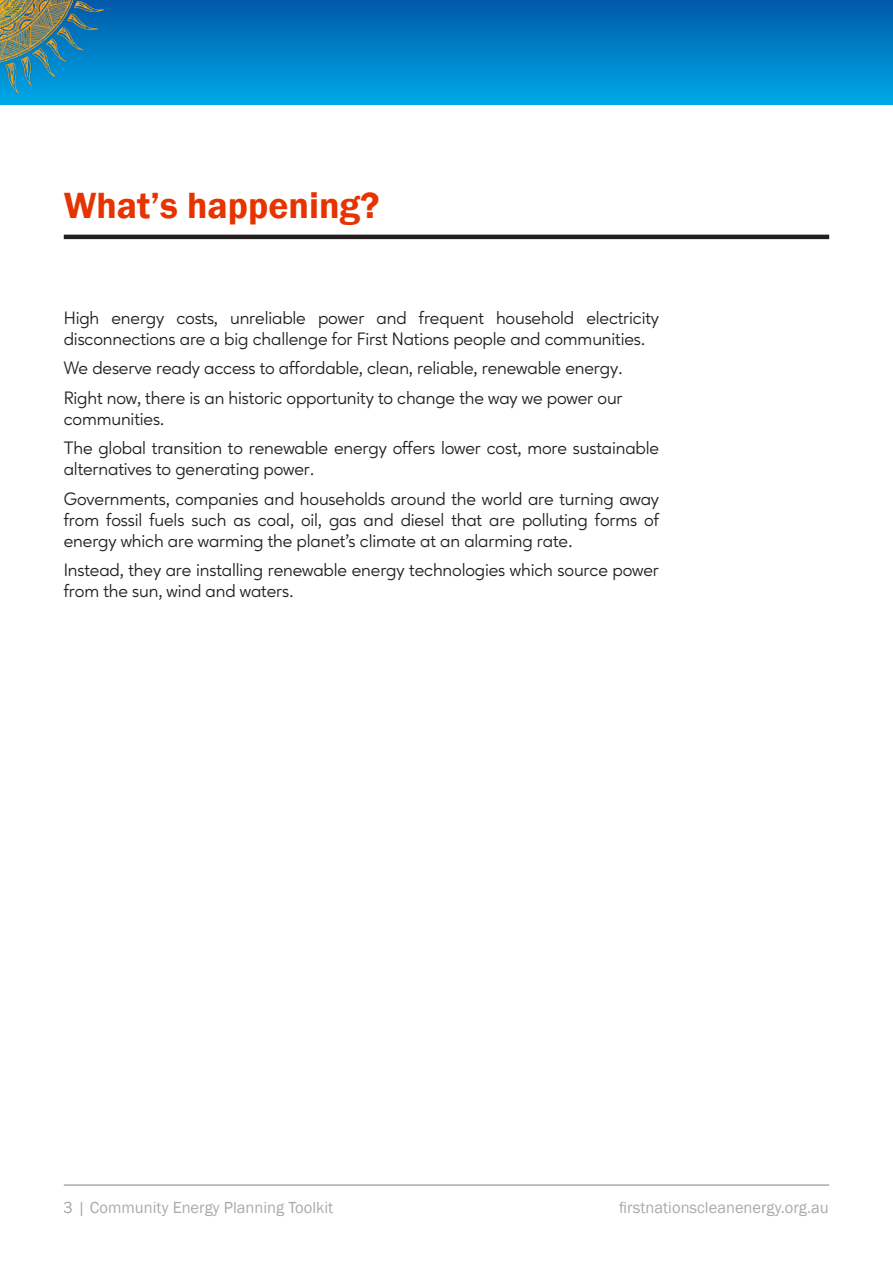
<style>
.page{position:relative;width:893px;height:1263px;background:#fff}
.page>*{position:absolute;margin:0;border:0;box-sizing:border-box;transform-origin:0 0}
.headings{font:600 37.5px "Franklin Gothic";color:#e63300}
.body{font:18px/21px "Ageo Variable";letter-spacing:-.01em;color:#231f20}
.t1{font:16.5px "Franklin Gothic";color:#939598}
</style>
<div class="page">
<hr style="left:64px;top:1184px;width:765px;height:2px;background:#939598">
<div style="left:0;top:0;width:893px;height:104px;background:linear-gradient(to bottom,#0159a8,#00a8e7)"></div>
<img style="left:0;top:0;width:112px;height:103px">
<hr style="left:64px;top:235px;width:765px;height:4px;background:#231f20">
<p class="headings" style="left:64px;top:182px;width:317px">What’s happening?</p>
<p class="body" style="left:64px;top:307px;width:597px">High energy costs, unreliable power and frequent household electricity disconnections are a big challenge for First Nations people and communities.</p>
<p class="body" style="left:64px;top:357px;width:561px">We deserve ready access to affordable, clean, reliable, renewable energy.</p>
<p class="body" style="left:64px;top:387px;width:560px">Right now, there is an historic opportunity to change the way we power our communities.</p>
<p class="body" style="left:64px;top:437px;width:597px">The global transition to renewable energy offers lower cost, more sustainable alternatives to generating power.</p>
<p class="body" style="left:64px;top:488px;width:597px;text-align:justify">Governments, companies and households around the world are turning away from fossil fuels such as coal, oil, gas and diesel that are polluting forms of energy which are warming the planet’s climate at an alarming rate.</p>
<p class="body" style="left:64px;top:559px;width:597px">Instead, they are installing renewable energy technologies which source power from the sun, wind and waters.</p>
<p class="t1" style="left:64px;top:1197px;width:271px">3 | Community Energy Planning Toolkit</p>
<p class="t1" style="left:619px;top:1197px;width:211px">firstnationscleanenergy.org.au</p>
</div>
